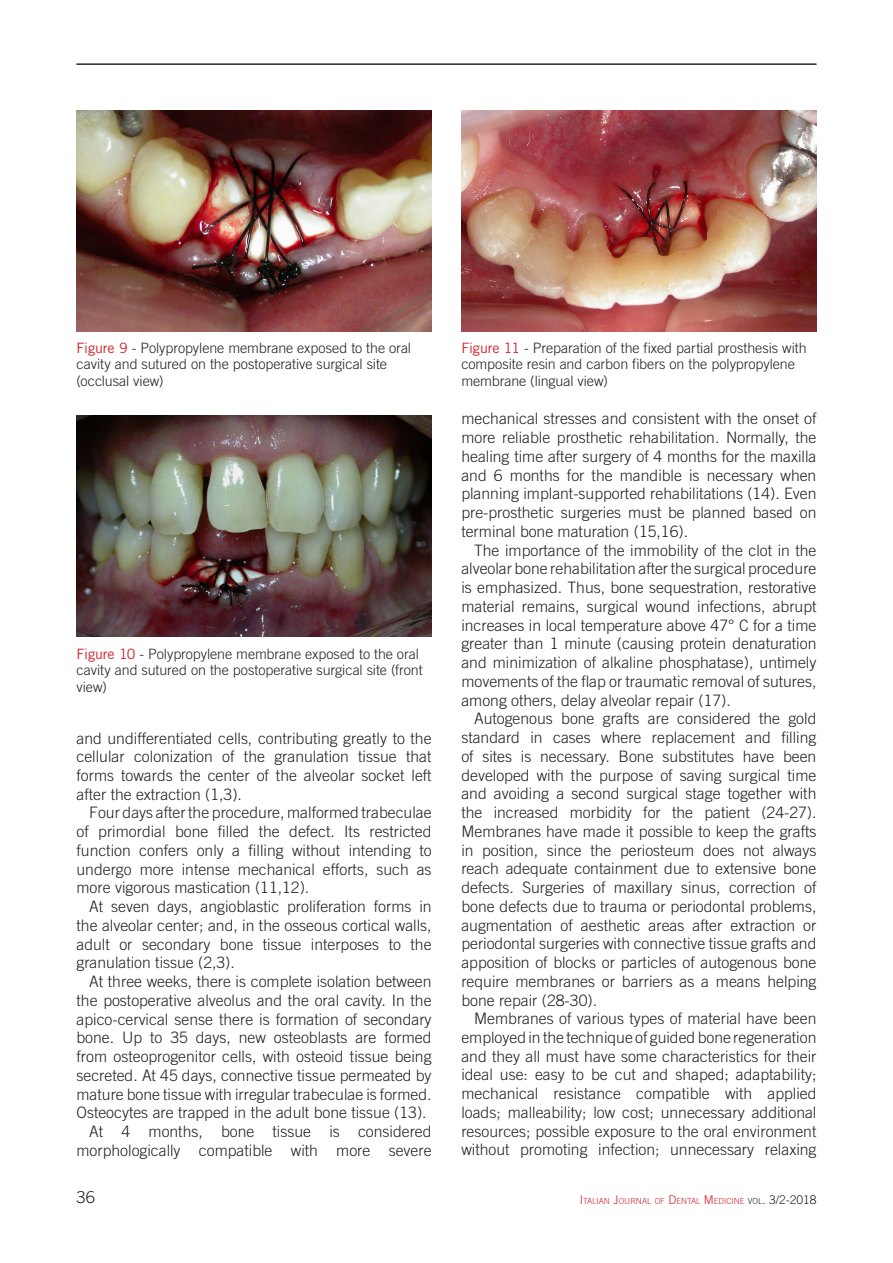
<style>
.page{position:relative;width:893px;height:1263px;background:#fff}
.page>*{position:absolute;margin:0;border:0;box-sizing:border-box;transform-origin:0 0}
.t1{font:300 16.5px "Trade Gothic LT Std";color:#231f20}
.t2{font:300 15.75px/18.8px "Trade Gothic LT Std";color:#231f20;text-align:justify}
.t3{font:300 14.25px/16.5px "Trade Gothic LT Std";letter-spacing:-.005em;color:#231f20}
.t4{font:300 8.4px "Trade Gothic LT Std";color:#d1232a}
.s1{font-weight:400;color:#d1232a}
.s2{font-size:12px}
.s3{color:#231f20}
.s4{font-size:12px;color:#231f20}
</style>
<div class="page">
<hr style="left:77px;top:64px;width:739px;height:1px;background:#231f20">
<img style="left:77px;top:111px;width:355px;height:221px">
<img style="left:77px;top:416px;width:355px;height:221px">
<img style="left:461px;top:111px;width:355px;height:221px">
<p class="t3" style="left:77px;top:339px;width:336px"><span class="s1">Figure 9</span> - Polypropylene membrane exposed to the oral cavity and sutured on the postoperative surgical site (occlusal view)</p>
<p class="t3" style="left:77px;top:645px;width:348px"><span class="s1">Figure 10</span> - Polypropylene membrane exposed to the oral cavity and sutured on the postoperative surgical site (front view)</p>
<p class="t2" style="left:77px;top:728px;width:357px">and undifferentiated cells, contributing greatly to the cellular colonization of the granulation tissue that forms towards the center of the alveolar socket left after the extraction (1,3).</p>
<p class="t2" style="left:77px;top:803px;width:357px;text-indent:13px">Four days after the procedure, malformed trabeculae of primordial bone filled the defect. Its restricted function confers only a filling without intending to undergo more intense mechanical efforts, such as more vigorous mastication (11,12).</p>
<p class="t2" style="left:77px;top:897px;width:357px;text-indent:13px">At seven days, angioblastic proliferation forms in the alveolar center; and, in the osseous cortical walls, adult or secondary bone tissue interposes to the granulation tissue (2,3).</p>
<p class="t2" style="left:89px;top:972px;width:344px">At three weeks, there is complete isolation between</p>
<p class="t2" style="left:77px;top:991px;width:357px">the postoperative alveolus and the oral cavity. In the</p>
<p class="t2" style="left:77px;top:1009px;width:357px">apico-cervical sense there is formation of secondary</p>
<p class="t2" style="left:77px;top:1028px;width:357px">bone. Up to 35 days, new osteoblasts are formed</p>
<p class="t2" style="left:77px;top:1047px;width:357px">from osteoprogenitor cells, with osteoid tissue being</p>
<p class="t2" style="left:77px;top:1066px;width:357px">secreted. At 45 days, connective tissue permeated by</p>
<p class="t2" style="left:77px;top:1084px;width:357px">mature bone tissue with irregular trabeculae is formed.</p>
<p class="t2" style="left:77px;top:1103px;width:352px">Osteocytes are trapped in the adult bone tissue (13).</p>
<p class="t2" style="left:89px;top:1122px;width:344px">At 4 months, bone tissue is considered</p>
<p class="t2" style="left:77px;top:1141px;width:357px">morphologically compatible with more severe</p>
<p class="t3" style="left:461px;top:339px;width:347px"><span class="s1">Figure 11</span> - Preparation of the fixed partial prosthesis with composite resin and carbon fibers on the polypropylene membrane (lingual view)</p>
<p class="t2" style="left:461px;top:409px;width:357px">mechanical stresses and consistent with the onset of more reliable prosthetic rehabilitation. Normally, the healing time after surgery of 4 months for the maxilla and 6 months for the mandible is necessary when planning implant-supported rehabilitations (14). Even pre-prosthetic surgeries must be planned based on terminal bone maturation (15,16).</p>
<p class="t2" style="left:461px;top:540px;width:357px;text-indent:13px">The importance of the immobility of the clot in the alveolar bone rehabilitation after the surgical procedure is emphasized. Thus, bone sequestration, restorative material remains, surgical wound infections, abrupt increases in local temperature above 47° C for a time greater than 1 minute (causing protein denaturation and minimization of alkaline phosphatase), untimely movements of the flap or traumatic removal of sutures, among others, delay alveolar repair (17).</p>
<p class="t2" style="left:461px;top:709px;width:357px;text-indent:13px">Autogenous bone grafts are considered the gold standard in cases where replacement and filling of sites is necessary. Bone substitutes have been developed with the purpose of saving surgical time and avoiding a second surgical stage together with the increased morbidity for the patient (24-27).<br>Membranes have made it possible to keep the grafts in position, since the periosteum does not always reach adequate containment due to extensive bone defects. Surgeries of maxillary sinus, correction of bone defects due to trauma or periodontal problems, augmentation of aesthetic areas after extraction or periodontal surgeries with connective tissue grafts and apposition of blocks or particles of autogenous bone require membranes or barriers as a means helping bone repair (28-30).</p>
<p class="t2" style="left:461px;top:1009px;width:357px;text-indent:13px">Membranes of various types of material have been employed in the technique of guided bone regeneration and they all must have some characteristics for their ideal use: easy to be cut and shaped; adaptability; mechanical resistance compatible with applied loads; malleability; low cost; unnecessary additional resources; possible exposure to the oral environment without promoting infection; unnecessary relaxing</p>
<p class="t1" style="left:77px;top:1187px;width:20px">36</p>
<p class="t4" style="left:580px;top:1195px;width:238px"><span class="s2">I</span>TALIAN <span class="s2">J</span>OURNAL OF <span class="s2">D</span>ENTAL <span class="s2">M</span>EDICI NE <span class="s3">VOL</span><span class="s4">. 3/2-2018</span></p>
</div>
